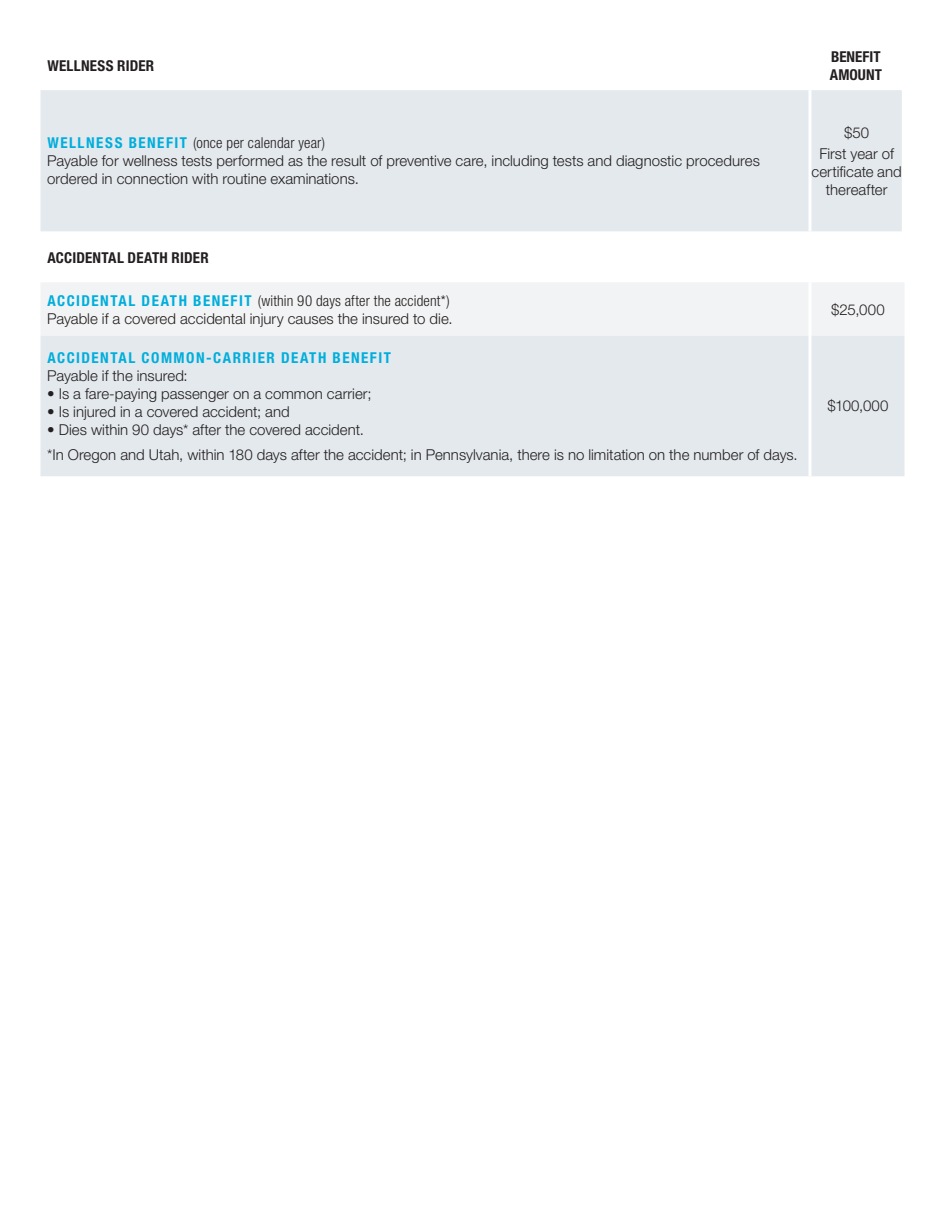
<style>
.page{position:relative;width:945px;height:1215px;background:#fff}
.page>*{position:absolute;margin:0;border:0;box-sizing:border-box;transform-origin:0 0}
.t1{font:300 15px/18px "Helvetica Neue CELT";color:#231f20}
.t2{font:300 condensed 15px "Helvetica Neue LTCE";letter-spacing:.01em;color:#231f20}
.t3{font:700 condensed 15px/18px "Helvetica Neue LTCE";letter-spacing:.01em;color:#231f20}
.t4{font:700 condensed 15px "Helvetica Neue LTCE";letter-spacing:.1em;color:#00aedc}
.s1{font-weight:700;color:#00aedc}
</style>
<div class="page">
<div style="left:41px;top:283px;width:863px;height:53px;background:#f2f3f4"></div>
<div style="left:40px;top:336px;width:864px;height:140px;background:#e4e9ed"></div>
<hr style="left:808px;top:282px;width:4px;height:54px;background:#fff">
<hr style="left:808px;top:336px;width:4px;height:140px;background:#f8f9fa">
<div style="left:40px;top:90px;width:862px;height:141px;background:#e4e9ed"></div>
<hr style="left:808px;top:90px;width:4px;height:141px;background:#f6f8f9">
<p class="t3" style="left:47px;top:57px;width:108px">WELLNESS RIDER</p>
<p class="t3" style="left:830px;top:48px;width:54px">BENEFIT<br>AMOUNT</p>
<p class="t2" style="left:47px;top:134px;width:279px"><span class="s1">WELLNESS BENEFIT</span> (once per calendar year)</p>
<p class="t1" style="left:47px;top:152px;width:714px">Payable for wellness tests performed as the result of preventive care, including tests and diagnostic procedures ordered in connection with routine examinations.</p>
<p class="t1" style="left:819px;top:121px;width:76px;line-height:21.3px;text-align:center">$50<br>First year of</p>
<p class="t1" style="left:811px;top:162px;width:92px;text-align:center">certificate and thereafter</p>
<p class="t3" style="left:47px;top:249px;width:163px">ACCIDENTAL DEATH RIDER</p>
<p class="t2" style="left:47px;top:292px;width:404px"><span class="s1">ACCIDENTAL DEATH BENEFIT</span> (within 90 days after the accident*)</p>
<p class="t1" style="left:47px;top:310px;width:407px">Payable if a covered accidental injury causes the insured to die.</p>
<p class="t4" style="left:47px;top:349px;width:345px">ACCIDENTAL COMMON-CARRIER DEATH BENEFIT</p>
<p class="t1" style="left:47px;top:367px;width:142px">Payable if the insured:</p>
<p class="t1" style="left:47px;top:385px;width:326px">• Is a fare-paying passenger on a common carrier;</p>
<p class="t1" style="left:47px;top:403px;width:244px">• Is injured in a covered accident; and</p>
<p class="t1" style="left:47px;top:417px;width:752px;line-height:24.8px">• Dies within 90 days* after the covered accident.<br>*In Oregon and Utah, within 180 days after the accident; in Pennsylvania, there is no limitation on the number of days.</p>
<p class="t1" style="left:831px;top:300px;width:55px">$25,000</p>
<p class="t1" style="left:827px;top:397px;width:63px">$100,000</p>
</div>
